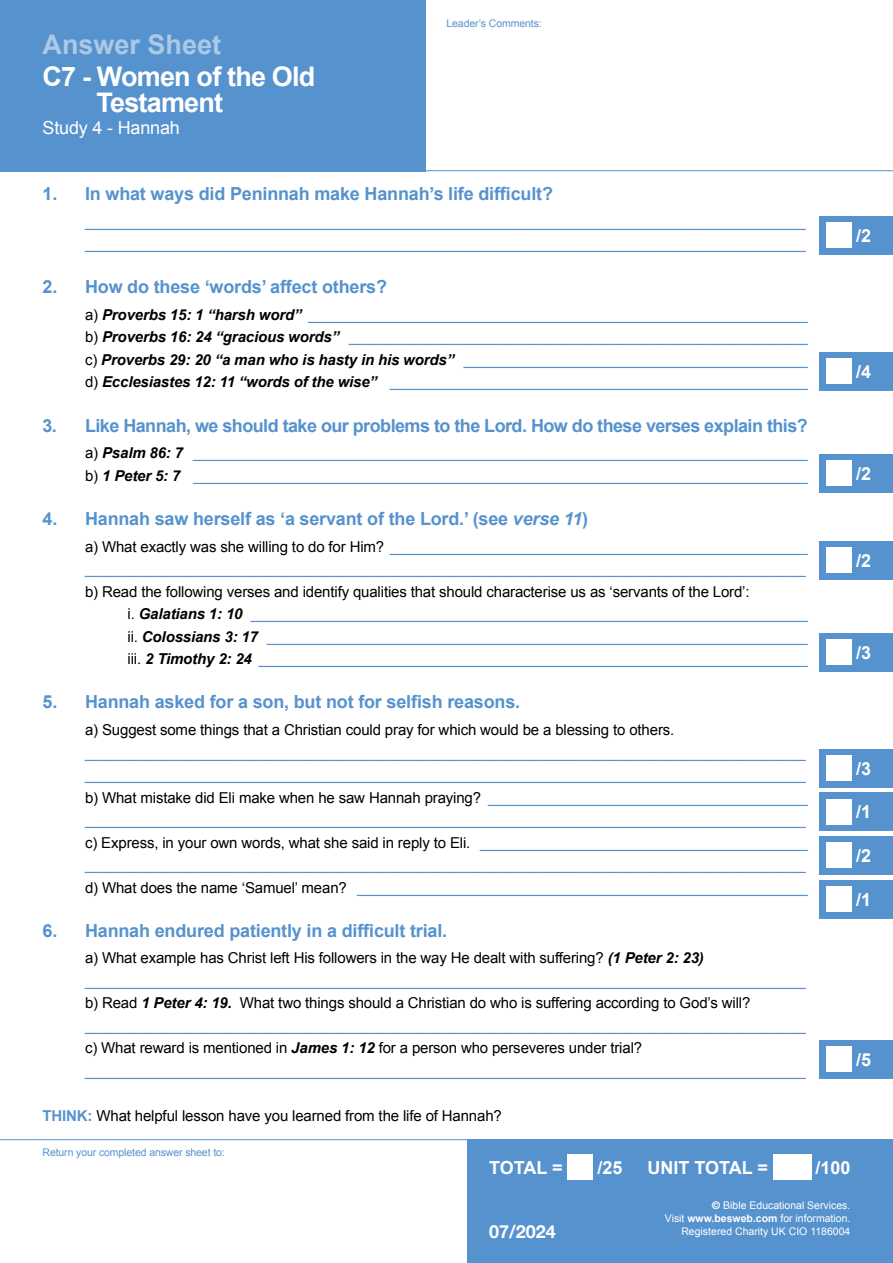
<style>
.page{position:relative;width:893px;height:1263px;background:#fff}
.page>*{position:absolute;margin:0;border:0;box-sizing:border-box;transform-origin:0 0}
.t1{font:700 27px/26.4px "Arial";letter-spacing:-.03em;color:#fff}
.t2{font:700 27px "Arial";color:#abc9e6}
.t3{font:700 18px "Arial";letter-spacing:-.01em;color:#5692ce}
.t4{font:700 18px "Arial";letter-spacing:-.03em;color:#5692ce}
.t5{font:700 18px "Arial";color:#fff}
.t6{font:18px "Arial";letter-spacing:-.01em;color:#fff}
.t7{font:700 18px "Helvetica Neue";color:#fff}
.t8{font:15px/22.5px "Arial";letter-spacing:-.01em;color:#5692ce}
.t9{font:15px "Arial";letter-spacing:-.01em;color:#000}
.t10{font:10.5px/12.6px "Arial";color:#fff;text-align:right}
.t11{font:10.5px "Arial";letter-spacing:-.01em;color:#5692ce}
.s1{color:#000}
.s2{font-weight:700;font-style:italic;color:#000}
.s3{font-style:italic}
.s4{font-weight:700;color:#5692ce}
.s5{font-family:"Helvetica Neue";font-weight:700}
.s6{font-weight:700}
</style>
<div class="page">
<div style="left:468px;top:1140px;width:425px;height:123px;background:#5692ce"></div>
<div style="left:568px;top:1154px;width:25px;height:26px;background:#fff"></div>
<div style="left:773px;top:1154px;width:38px;height:26px;background:#fff"></div>
<hr style="left:0;top:1139px;width:468px;height:1px;background:#5692ce">
<hr style="left:425px;top:170px;width:468px;height:1px;background:#5692ce">
<div style="left:820px;top:216px;width:73px;height:38px;background:#5692ce"></div>
<div style="left:826px;top:222px;width:26px;height:26px;background:#fff"></div>
<div style="left:820px;top:352px;width:73px;height:38px;background:#5692ce"></div>
<div style="left:826px;top:358px;width:26px;height:26px;background:#fff"></div>
<div style="left:820px;top:454px;width:73px;height:39px;background:#5692ce"></div>
<div style="left:826px;top:461px;width:26px;height:25px;background:#fff"></div>
<div style="left:820px;top:541px;width:73px;height:38px;background:#5692ce"></div>
<div style="left:826px;top:547px;width:26px;height:26px;background:#fff"></div>
<div style="left:820px;top:633px;width:73px;height:38px;background:#5692ce"></div>
<div style="left:826px;top:639px;width:26px;height:26px;background:#fff"></div>
<div style="left:0;top:0;width:425px;height:171px;background:#5692ce"></div>
<div style="left:820px;top:749px;width:73px;height:38px;background:#5692ce"></div>
<div style="left:826px;top:755px;width:26px;height:26px;background:#fff"></div>
<div style="left:820px;top:1040px;width:73px;height:39px;background:#5692ce"></div>
<div style="left:826px;top:1047px;width:26px;height:25px;background:#fff"></div>
<div style="left:820px;top:792px;width:73px;height:39px;background:#5692ce"></div>
<div style="left:826px;top:799px;width:26px;height:26px;background:#fff"></div>
<div style="left:820px;top:880px;width:73px;height:38px;background:#5692ce"></div>
<div style="left:826px;top:886px;width:26px;height:26px;background:#fff"></div>
<div style="left:820px;top:836px;width:73px;height:39px;background:#5692ce"></div>
<div style="left:826px;top:843px;width:26px;height:25px;background:#fff"></div>
<h1 class="t2" style="left:43px;top:26px;width:180px">Answer Sheet</h1>
<h1 class="t1" style="left:97px;top:64px;width:220px;text-indent:-54px">C7 - Women of the Old<br>Testament</h1>
<p class="t6" style="left:43px;top:116px;width:139px">Study 4 - Hannah</p>
<p class="t11" style="left:446px;top:17px;width:97px">Leader’s Comments:</p>
<p class="t3" style="left:43px;top:182px;width:512px">1. In what ways did Peninnah make Hannah’s life difficult?</p>
<p class="t8" style="left:85px;top:210px;width:722px">________________________________________________________________________________________ ________________________________________________________________________________________</p>
<p class="t3" style="left:43px;top:275px;width:346px">2. How do these ‘words’ affect others?</p>
<p class="t8" style="left:85px;top:304px;width:724px;text-align:justify"><span class="s1">a)</span> <span class="s2">Proverbs 15: 1 “harsh word”</span> _____________________________________________________________ <span class="s1">b)</span> <span class="s2">Proverbs 16: 24 “gracious words”</span> ________________________________________________________ <span class="s1">c)</span> <span class="s2">Proverbs 29: 20 “a man who is hasty in his words”</span> __________________________________________ <span class="s1">d)</span> <span class="s2">Ecclesiastes 12: 11 “words of the wise”</span> ___________________________________________________</p>
<p class="t4" style="left:43px;top:413px;width:767px">3. Like Hannah, we should take our problems to the Lord. How do these verses explain this?</p>
<p class="t8" style="left:85px;top:442px;width:724px"><span class="s1">a)</span> <span class="s2">Psalm 86: 7</span> ___________________________________________________________________________ <span class="s1">b)</span> <span class="s2">1 Peter 5: 7</span> ___________________________________________________________________________</p>
<p class="t3" style="left:43px;top:507px;width:547px">4. Hannah saw herself as ‘a servant of the Lord.’ (see <span class="s3">verse 11</span>)</p>
<p class="t8" style="left:85px;top:535px;width:724px"><span class="s1">a) What exactly was she willing to do for Him?</span> ___________________________________________________ ________________________________________________________________________________________</p>
<p class="t8" style="left:128px;top:580px;width:682px;text-indent:-43px"><span class="s1">b) Read the following verses and identify qualities that should characterise us as ‘servants of the Lord’:<br>i.</span> <span class="s2">Galatians 1: 10</span> ____________________________________________________________________ <span class="s1">ii.</span> <span class="s2">Colossians 3: 17</span> __________________________________________________________________ <span class="s1">iii.</span> <span class="s2">2 Timothy 2: 24</span> ___________________________________________________________________</p>
<p class="t3" style="left:43px;top:690px;width:479px">5. Hannah asked for a son, but not for selfish reasons.</p>
<p class="t9" style="left:85px;top:720px;width:591px">a) Suggest some things that a Christian could pray for which would be a blessing to others.</p>
<p class="t8" style="left:85px;top:741px;width:724px">________________________________________________________________________________________ ________________________________________________________________________________________ <span class="s1">b) What mistake did Eli make when he saw Hannah praying?</span> _______________________________________ ________________________________________________________________________________________ <span class="s1">c) Express, in your own words, what she said in reply to Eli.</span> ________________________________________ ________________________________________________________________________________________ <span class="s1">d) What does the name ‘Samuel’ mean?</span> _______________________________________________________</p>
<p class="t3" style="left:43px;top:918px;width:406px">6. Hannah endured patiently in a difficult trial.</p>
<p class="t8" style="left:85px;top:947px;width:722px"><span class="s1">a) What example has Christ left His followers in the way He dealt with suffering?</span> <span class="s2">(1 Peter 2: 23) </span>________________________________________________________________________________________ <span class="s1">b) Read</span> <span class="s2">1 Peter 4: 19.</span> <span class="s1">What two things should a Christian do who is suffering according to God’s will? </span>________________________________________________________________________________________ <span class="s1">c) What reward is mentioned in</span> <span class="s2">James 1: 12</span> <span class="s1">for a person who perseveres under trial? </span>________________________________________________________________________________________</p>
<p class="t9" style="left:43px;top:1106px;width:461px"><span class="s4">THINK:</span> What helpful lesson have you learned from the life of Hannah?</p>
<p class="t5" style="left:489px;top:1155px;width:75px">TOTAL =</p>
<p class="t5" style="left:597px;top:1155px;width:27px">/25</p>
<p class="t5" style="left:647px;top:1155px;width:122px">UNIT TOTAL =</p>
<p class="t5" style="left:815px;top:1155px;width:37px">/100</p>
<p class="t5" style="left:856px;top:223px;width:17px">/2</p>
<p class="t5" style="left:856px;top:359px;width:17px">/4</p>
<p class="t5" style="left:856px;top:462px;width:17px">/2</p>
<p class="t5" style="left:856px;top:548px;width:17px">/2</p>
<p class="t5" style="left:856px;top:641px;width:17px">/3</p>
<p class="t5" style="left:856px;top:757px;width:17px">/3</p>
<p class="t5" style="left:856px;top:800px;width:17px">/1</p>
<p class="t5" style="left:856px;top:844px;width:17px">/2</p>
<p class="t5" style="left:856px;top:887px;width:17px">/1</p>
<p class="t5" style="left:856px;top:1048px;width:17px">/5</p>
<p class="t11" style="left:43px;top:1146px;width:184px">Return your completed answer sheet to:</p>
<p class="t10" style="left:665px;top:1199px;width:187px"><span class="s5">©</span> Bible Educational Services.<br>Visit <span class="s6">www.besweb.com</span> for information.</p>
<p class="t7" style="left:489px;top:1217px;width:68px">07/2024</p>
<p class="t10" style="left:681px;top:1225px;width:171px">Registered Charity UK CIO 1186004</p>
</div>
